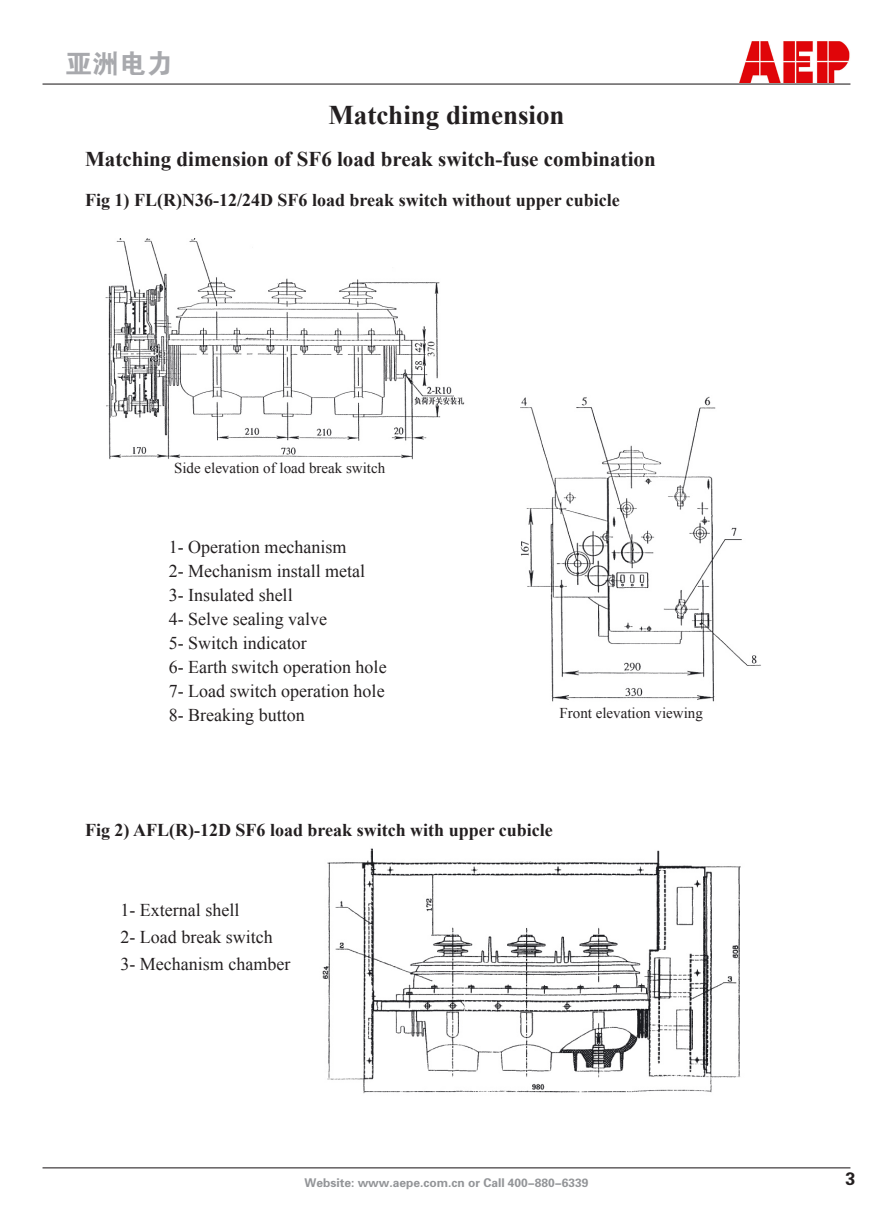
<style>
.page{position:relative;width:893px;height:1212px;background:#fff}
.page>*{position:absolute;margin:0;border:0;box-sizing:border-box;transform-origin:0 0}
.t1{font:700 27px "Times New Roman";color:#231f20}
.t2{font:27px "FZDHTJW GB1 0";color:#a8a9ad}
.t3{font:700 21px "Times New Roman";color:#231f20}
.t4{font:18px "Times New Roman";color:#231f20}
.t5{font:700 18px "Times New Roman";color:#231f20}
.t6{font:18px "FZDHTJW GB1 0";color:#231f20}
.t7{font:15px "Times New Roman";color:#231f20}
.t8{font:12px "FZDHTJW GB1 0";color:#939598}
</style>
<div class="page">
<img style="left:740px;top:41px;width:110px;height:41px">
<hr style="left:43px;top:84px;width:807px;height:1px;background:#231f20">
<hr style="left:43px;top:1167px;width:807px;height:1px;background:#231f20">
<img style="left:105px;top:239px;width:360px;height:221px">
<img style="left:520px;top:396px;width:241px;height:306px">
<img style="left:322px;top:848px;width:419px;height:246px">
<h1 class="t2" style="left:65px;top:49px;width:110px">亚洲电力</h1>
<p class="t1" style="left:328px;top:96px;width:238px">Matching dimension</p>
<p class="t3" style="left:85px;top:145px;width:572px">Matching dimension of SF6 load break switch-fuse combination</p>
<p class="t5" style="left:85px;top:188px;width:536px">Fig 1) FL(R)N36-12/24D SF6 load break switch without upper cubicle</p>
<p class="t7" style="left:174px;top:458px;width:213px">Side elevation of load break switch</p>
<p class="t4" style="left:169px;top:534px;width:179px">1- Operation mechanism</p>
<p class="t4" style="left:169px;top:558px;width:198px">2- Mechanism install metal</p>
<p class="t4" style="left:169px;top:582px;width:125px">3- Insulated shell</p>
<p class="t4" style="left:169px;top:606px;width:160px">4- Selve sealing valve</p>
<p class="t4" style="left:169px;top:630px;width:139px">5- Switch indicator</p>
<p class="t4" style="left:169px;top:654px;width:219px">6- Earth switch operation hole</p>
<p class="t4" style="left:169px;top:678px;width:217px">7- Load switch operation hole</p>
<p class="t4" style="left:169px;top:702px;width:137px">8- Breaking button</p>
<p class="t7" style="left:559px;top:703px;width:145px">Front elevation viewing</p>
<p class="t5" style="left:85px;top:817px;width:469px">Fig 2) AFL(R)-12D SF6 load break switch with upper cubicle</p>
<p class="t4" style="left:120px;top:898px;width:120px">1- External shell</p>
<p class="t4" style="left:120px;top:925px;width:154px">2- Load break switch</p>
<p class="t4" style="left:120px;top:952px;width:171px">3- Mechanism chamber</p>
<p class="t8" style="left:304px;top:1176px;width:286px">Website: www.aepe.com.cn or Call 400-880-6339</p>
<p class="t6" style="left:845px;top:1169px;width:11px">3</p>
</div>
